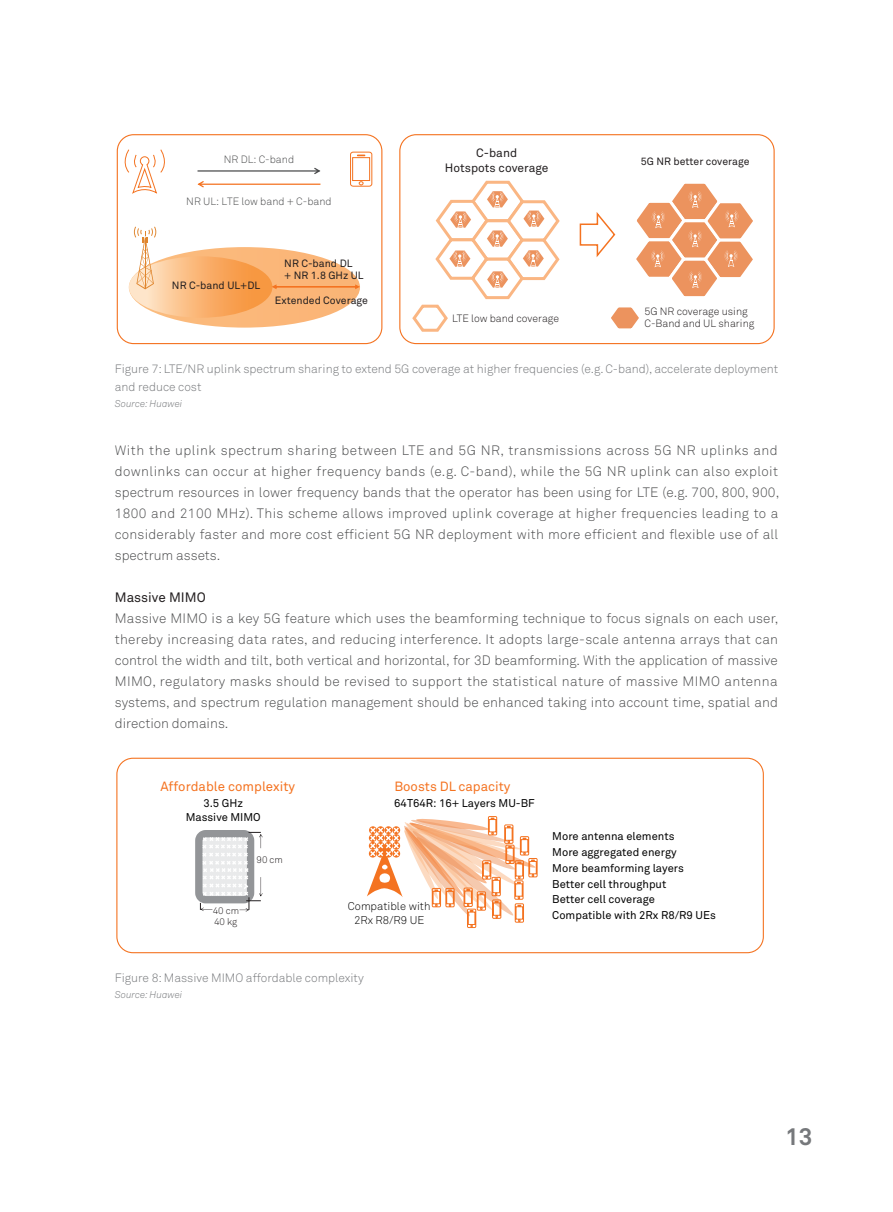
<style>
.page{position:relative;width:893px;height:1212px;background:#fff}
.page>*{position:absolute;margin:0;border:0;box-sizing:border-box;transform-origin:0 0}
.t1{font:700 24px "Akkurat Pro";color:#76787b}
.t2{font:300 13.5px/21px "Akkurat Pro";letter-spacing:.005em;color:#4b4c4d;text-align:justify}
.t3{font:13.5px "Akkurat Pro";color:#231f20}
.t4{font:13.2px "Akkurat Pro";color:#f47321}
.t5{font:300 12px/18px "Akkurat Pro";color:#76787b}
.t6{font:12px/14.4px "Akkurat Pro";color:#231f20;text-align:center}
.t7{font:11.1px/15.9px "Akkurat Pro";color:#030303;text-align:center}
.t8{font:300 11.1px/13.4px "Akkurat Pro";color:#030303;text-align:center}
.t9{font:10.5px/12.6px "Akkurat Pro";color:#231f20}
.t10{font:300 10.5px/12.6px "Akkurat Pro";color:#231f20}
.t11{font:300 10.5px "Akkurat Pro";color:#4b4c4d}
.t12{font:italic 300 9.75px "Akkurat Pro";color:#76787b}
.t13{font:300 9.6px/11.1px "Akkurat Pro";color:#231f20}
</style>
<div class="page">
<div style="left:195px;top:830px;width:59px;height:73px;border:7px solid #939598;border-radius:7px"></div>
<svg style="left:200px;top:832px;width:63px;height:80px"></svg>
<svg style="left:367px;top:816px;width:171px;height:112px"></svg>
<div style="left:116px;top:758px;width:648px;height:195px;border:1px solid #f47321;border-radius:16px"></div>
<div style="left:399px;top:134px;width:376px;height:210px;border:1px solid #f47321;border-radius:16px"></div>
<div style="left:117px;top:134px;width:265px;height:210px;border:1px solid #f47321;border-radius:16px"></div>
<svg style="left:198px;top:168px;width:122px;height:6px"></svg>
<svg style="left:198px;top:181px;width:122px;height:6px"></svg>
<svg style="left:412px;top:180px;width:148px;height:152px"></svg>
<svg style="left:579px;top:183px;width:174px;height:146px"></svg>
<svg style="left:350px;top:151px;width:23px;height:36px"></svg>
<svg style="left:124px;top:149px;width:41px;height:45px"></svg>
<svg style="left:129px;top:227px;width:231px;height:101px"></svg>
<p class="t11" style="left:224px;top:153px;width:72px">NR DL: C-band</p>
<p class="t11" style="left:186px;top:195px;width:147px">NR UL: LTE low band + C-band</p>
<p class="t9" style="left:172px;top:279px;width:90px">NR C-band UL+DL</p>
<p class="t9" style="left:284px;top:257px;width:81px">NR C-band DL<br>+ NR 1.8 GHz UL</p>
<p class="t9" style="left:275px;top:294px;width:95px">Extended Coverage</p>
<p class="t6" style="left:445px;top:146px;width:105px">C-band<br>Hotspots coverage</p>
<p class="t10" style="left:452px;top:312px;width:109px">LTE low band coverage</p>
<p class="t9" style="left:641px;top:155px;width:110px">5G NR better coverage</p>
<p class="t10" style="left:644px;top:305px;width:111px">5G NR coverage using<br>C-Band and UL sharing</p>
<p class="t5" style="left:115px;top:360px;width:665px">Figure 7: LTE/NR uplink spectrum sharing to extend 5G coverage at higher frequencies (e.g. C-band), accelerate deployment and reduce cost</p>
<p class="t12" style="left:115px;top:398px;width:69px">Source: Huawei</p>
<p class="t2" style="left:115px;top:440px;width:666px">With the uplink spectrum sharing between LTE and 5G NR, transmissions across 5G NR uplinks and downlinks can occur at higher frequency bands (e.g. C-band), while the 5G NR uplink can also exploit spectrum resources in lower frequency bands that the operator has been using for LTE (e.g. 700, 800, 900, 1800 and 2100 MHz). This scheme allows improved uplink coverage at higher frequencies leading to a considerably faster and more cost efficient 5G NR deployment with more efficient and flexible use of all spectrum assets.</p>
<p class="t3" style="left:115px;top:590px;width:92px">Massive MI MO</p>
<p class="t2" style="left:115px;top:608px;width:665px">Massive MIMO is a key 5G feature which uses the beamforming technique to focus signals on each user, thereby increasing data rates, and reducing interference. It adopts large-scale antenna arrays that can control the width and tilt, both vertical and horizontal, for 3D beamforming. With the application of massive MIMO, regulatory masks should be revised to support the statistical nature of massive MIMO antenna systems, and spectrum regulation management should be enhanced taking into account time, spatial and direction domains.</p>
<p class="t4" style="left:160px;top:779px;width:136px">Affordable complexity</p>
<p class="t7" style="left:186px;top:797px;width:77px;line-height:13.4px">3.5 GHz<br>Massive MIMO</p>
<p class="t13" style="left:257px;top:854px;width:28px">90 cm</p>
<p class="t13" style="left:213px;top:905px;width:28px">40 cm<br>40 kg</p>
<p class="t4" style="left:394px;top:779px;width:118px">Boosts DL capacity</p>
<p class="t7" style="left:394px;top:795px;width:142px">64T64R: 16+ Layers MU-BF</p>
<p class="t8" style="left:348px;top:900px;width:84px">Compatible with<br>2Rx R8/R9 UE</p>
<p class="t7" style="left:552px;top:828px;width:165px;text-align:left">More antenna elements<br>More aggregated energy<br>More beamforming layers<br>Better cell throughput<br>Better cell coverage<br>Compatible with 2Rx R8/R9 UEs</p>
<p class="t5" style="left:115px;top:968px;width:250px">Figure 8: Massive MIMO affordable complexity</p>
<p class="t12" style="left:115px;top:988px;width:69px">Source: Huawei</p>
<h1 class="t1" style="left:785px;top:1121px;width:29px">13</h1>
</div>
